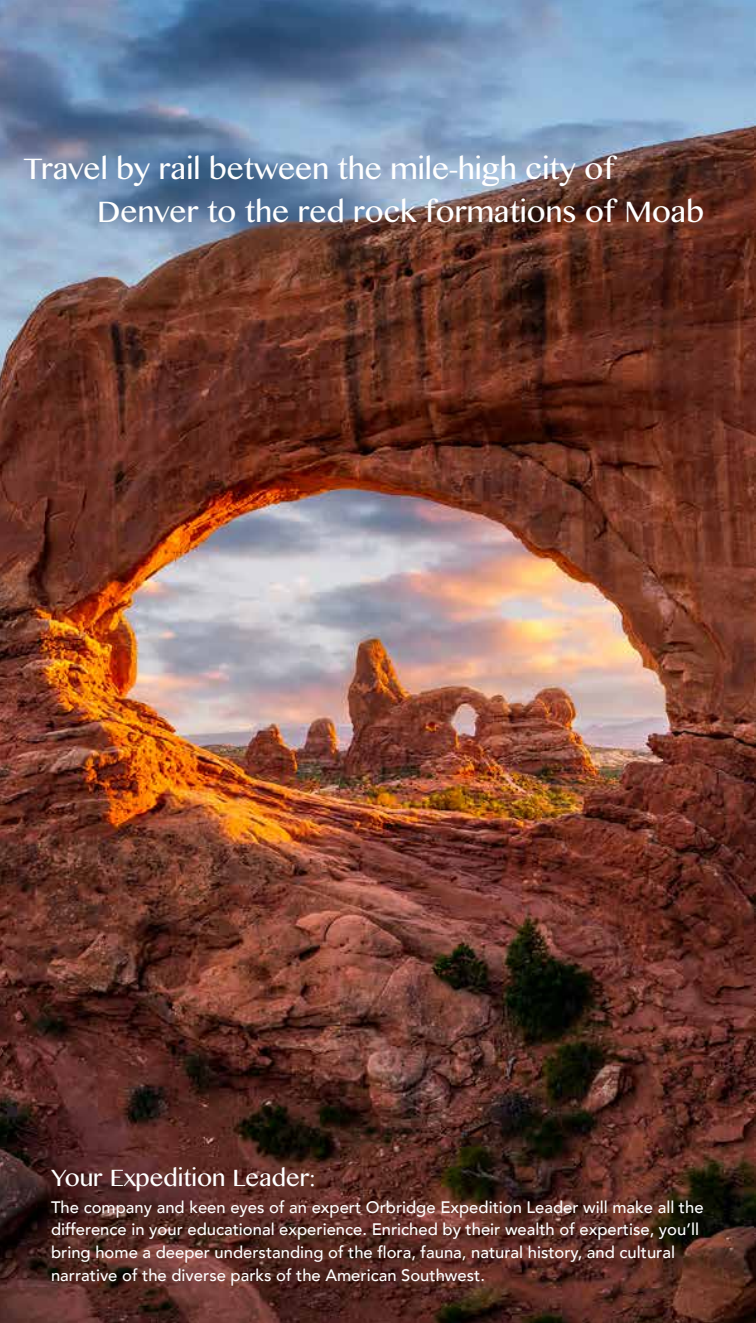
<style>
.page{position:relative;width:756px;height:1323px;background:#fff}
.page>*{position:absolute;margin:0;border:0;box-sizing:border-box;transform-origin:0 0}
.t1{font:35px/43.8px "Khmer MN";color:#fff}
.t2{font:28px "Khmer MN";color:#fff}
.t3{font:500 16.62px/22.8px "Avenir";color:#fff}
</style>
<div class="page">
<img style="left:0;top:0;width:756px;height:1323px">
<h1 class="t1" style="left:97px;top:145px;width:609px;text-indent:-74px">Travel by rail between the mile-high city of<br>Denver to the red rock formations of Moab</h1>
<h2 class="t2" style="left:51px;top:1160px;width:266px">Your Expedition Leader:</h2>
<p class="t3" style="left:51px;top:1194px;width:654px">The company and keen eyes of an expert Orbridge Expedition Leader will make all the difference in your educational experience. Enriched by their wealth of expertise, you’ll bring home a deeper understanding of the flora, fauna, natural history, and cultural narrative of the diverse parks of the American Southwest.</p>
</div>
